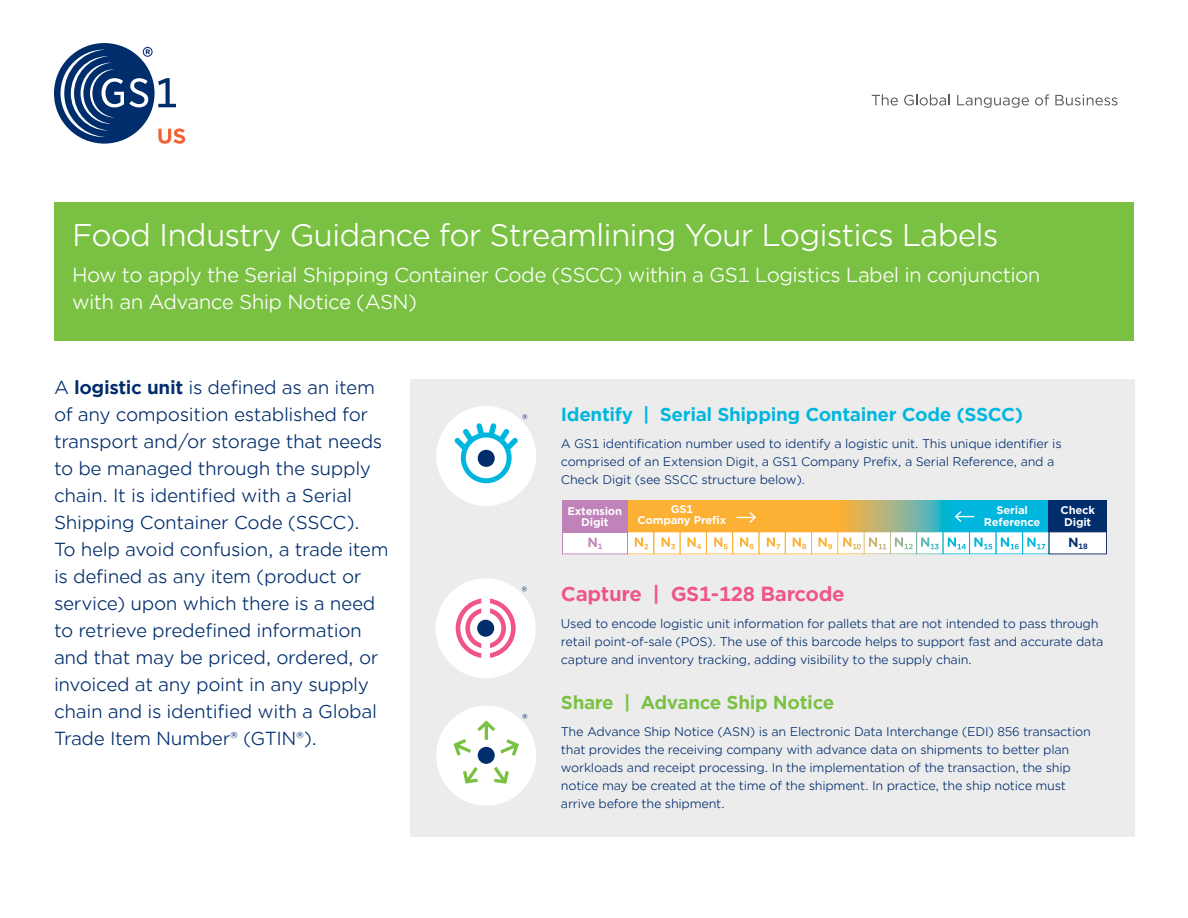
<style>
.page{position:relative;width:1188px;height:918px;background:#fff}
.page>*{position:absolute;margin:0;border:0;box-sizing:border-box;transform-origin:0 0}
.t1{font:30px "Gotham Office";letter-spacing:-.03em;color:#fff}
.t2{font:19.5px/27px "Gotham Office";letter-spacing:-.03em;color:#fff}
.t3{font:700 19.5px "Gotham Office";letter-spacing:-.02em;color:#ef5587}
.t4{font:18px/27px "Gotham Office";letter-spacing:-.02em;color:#002d6c}
.t5{font:700 18px "Gotham Office";letter-spacing:-.02em;color:#00b6de}
.t6{font:700 18px "Gotham Office";letter-spacing:-.02em;color:#7ac143}
.t7{font:700 12.75px "Gotham Office";color:#bf83b9}
.t8{font:12px/18px "Gotham Office";letter-spacing:-.02em;color:#002d6c}
.t9{font:700 10.65px/11.6px "Gotham Office";letter-spacing:-.02em;color:#fff;text-align:center}
.t10{font:700 7.35px "Gotham Office";color:#002d6c}
.s1{font-weight:700}
</style>
<div class="page">
<div style="left:54px;top:43px;width:101px;height:101px;background:#002d6c;border-radius:50%"></div>
<svg style="left:61px;top:47px;width:124px;height:97px"></svg>
<svg style="left:872px;top:94px;width:26px;height:12px"></svg>
<svg style="left:904px;top:94px;width:46px;height:12px"></svg>
<svg style="left:957px;top:95px;width:72px;height:13px"></svg>
<svg style="left:1035px;top:94px;width:14px;height:12px"></svg>
<svg style="left:1055px;top:95px;width:62px;height:11px"></svg>
<div style="left:54px;top:202px;width:1080px;height:138px;background:#7ac143"></div>
<div style="left:410px;top:379px;width:725px;height:457px;background:#ececed"></div>
<div style="left:436px;top:706px;width:100px;height:100px;background:#fff;border-radius:50%"></div>
<svg style="left:463px;top:767px;width:15px;height:17px"></svg>
<svg style="left:494px;top:767px;width:15px;height:17px"></svg>
<svg style="left:453px;top:739px;width:18px;height:17px"></svg>
<div style="left:478px;top:747px;width:17px;height:17px;background:#002d6c;border-radius:50%"></div>
<svg style="left:477px;top:714px;width:50px;height:42px"></svg>
<div style="left:562px;top:500px;width:545px;height:54px;background:#fff"></div>
<svg style="left:628px;top:500px;width:421px;height:31px;background:#a7b271"></svg>
<svg style="left:955px;top:511px;width:19px;height:11px"></svg>
<svg style="left:737px;top:512px;width:19px;height:11px"></svg>
<div style="left:1049px;top:500px;width:58px;height:32px;background:#002d6c"></div>
<div style="left:1049px;top:531px;width:58px;height:23px;border:1px solid #213368"></div>
<div style="left:562px;top:500px;width:66px;height:32px;background:#bf83b9"></div>
<div style="left:562px;top:532px;width:66px;height:22px;border:1px solid #bf83b9"></div>
<svg style="left:627px;top:531px;width:422px;height:23px"></svg>
<div style="left:436px;top:578px;width:100px;height:100px;background:#fff;border-radius:50%"></div>
<svg style="left:490px;top:599px;width:26px;height:59px"></svg>
<svg style="left:456px;top:599px;width:25px;height:59px"></svg>
<div style="left:477px;top:620px;width:17px;height:17px;background:#002d6c;border-radius:50%"></div>
<svg style="left:522px;top:587px;width:5px;height:4px"></svg>
<div style="left:436px;top:406px;width:100px;height:100px;background:#fff;border-radius:50%"></div>
<svg style="left:454px;top:414px;width:73px;height:69px"></svg>
<h1 class="t1" style="left:72px;top:215px;width:928px">Food Industry Guidance for Streamlining Your Logistics Labels</h1>
<h2 class="t2" style="left:72px;top:261px;width:970px">How to apply the Serial Shipping Container Code (SSCC) within a GS1 Logistics Label in conjunction with an Advance Ship Notice (ASN)</h2>
<p class="t4" style="left:54px;top:373px;width:336px">A <span class="s1">logistic unit</span> is defined as an item of any composition established for transport and/or storage that needs to be managed through the supply chain. It is identified with a Serial Shipping Container Code (SSCC).<br>To help avoid confusion, a trade item is defined as any item (product or service) upon which there is a need to retrieve predefined information and that may be priced, ordered, or invoiced at any point in any supply chain and is identified with a Global Trade Item Number® (GTIN®).</p>
<h3 class="t5" style="left:561px;top:402px;width:464px">Identify | Serial Shipping Container Code (SSCC)</h3>
<p class="t8" style="left:561px;top:434px;width:502px">A GS1 identification number used to identify a logistic unit. This unique identifier is comprised of an Extension Digit, a GS1 Company Prefix, a Serial Reference, and a<br>Check Digit (see SSCC structure below).</p>
<p class="t9" style="left:568px;top:505px;width:56px">Extension<br>Digit</p>
<p class="t7" style="left:587px;top:533px;width:16px">N<sub>1</sub></p>
<p class="t9" style="left:638px;top:503px;width:90px">GS1<br>Company Prefix</p>
<p class="t9" style="left:984px;top:505px;width:58px">Serial<br>Reference</p>
<p class="t9" style="left:1061px;top:504px;width:36px">Check<br>Digit</p>
<p class="t10" style="left:1068px;top:542px;width:21px"><sup>N</sup>18</p>
<h2 class="t3" style="left:561px;top:580px;width:285px">Capture | GS1-128 Barcode</h2>
<p class="t8" style="left:561px;top:614px;width:544px">Used to encode logistic unit information for pallets that are not intended to pass through retail point-of-sale (POS). The use of this barcode helps to support fast and accurate data capture and inventory tracking, adding visibility to the supply chain.</p>
<h3 class="t6" style="left:561px;top:690px;width:275px">Share | Advance Ship Notice</h3>
<p class="t8" style="left:561px;top:722px;width:532px">The Advance Ship Notice (ASN) is an Electronic Data Interchange (EDI) 856 transaction that provides the receiving company with advance data on shipments to better plan workloads and receipt processing. In the implementation of the transaction, the ship notice may be created at the time of the shipment. In practice, the ship notice must arrive before the shipment.</p>
</div>
